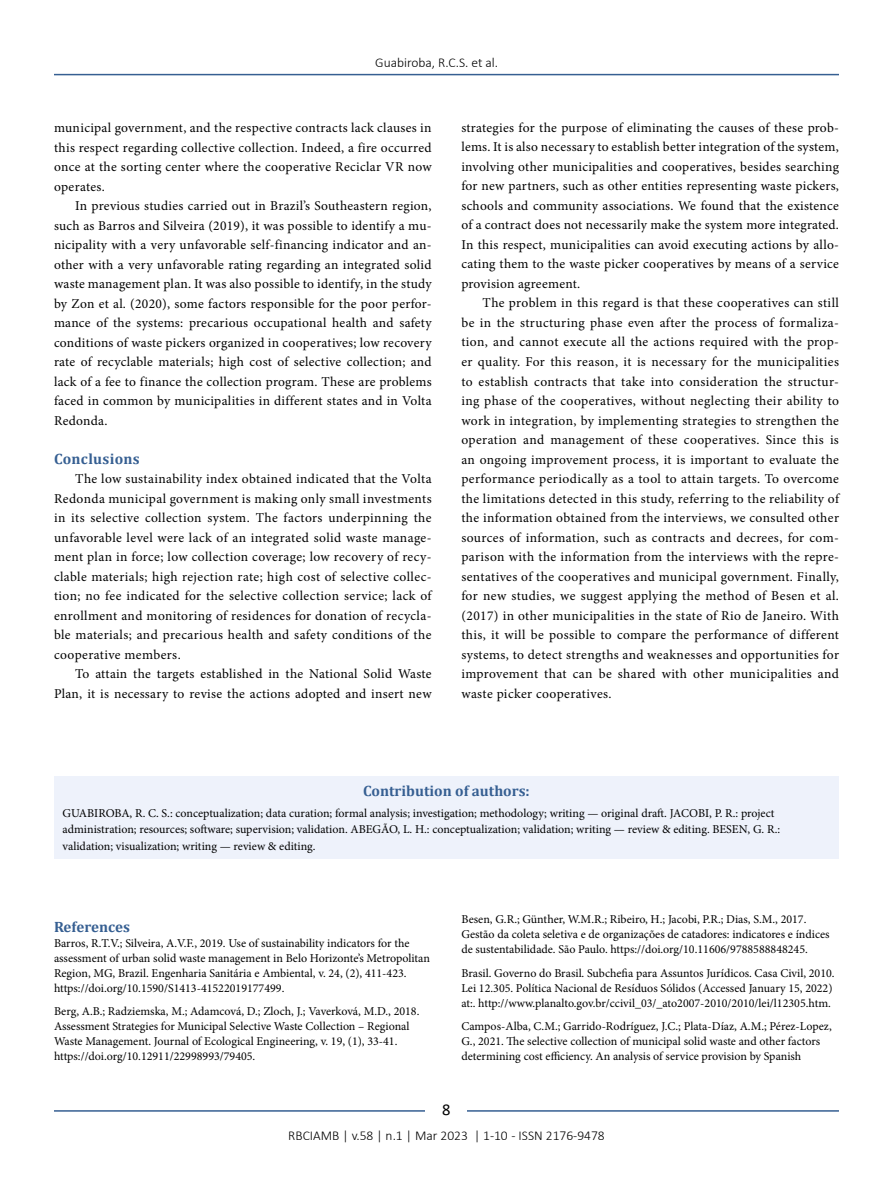
<style>
.page{position:relative;width:893px;height:1191px;background:#fff}
.page>*{position:absolute;margin:0;border:0;box-sizing:border-box;transform-origin:0 0}
.t1{font:16.5px "Calibri";color:#000}
.t2{font:700 15px "Cambria";color:#365f92}
.t3{font:700 15px "Cambria";letter-spacing:.02em;color:#365f92}
.t4{font:13.5px/19.5px "Minion Pro";letter-spacing:.02em;color:#000;text-align:justify}
.t5{font:300 13.5px "Calibri";color:#000}
.t6{font:12px/15px "Minion Pro";color:#000}
</style>
<div class="page">
<hr style="left:54px;top:74px;width:785px;height:1px;background:#365f92">
<hr style="left:54px;top:1110px;width:785px;height:1px;background:#365f92">
<div style="left:426px;top:1096px;width:41px;height:26px;background:#fff"></div>
<div style="left:54px;top:776px;width:785px;height:82px;background:#eef2fb"></div>
<p class="t5" style="left:375px;top:54px;width:125px">Guabiroba, R.C.S. et al.</p>
<p class="t4" style="left:54px;top:118px;width:379px">municipal government, and the respective contracts lack clauses in this respect regarding collective collection. Indeed, a fire occurred once at the sorting center where the cooperative Reciclar VR now operates.</p>
<p class="t4" style="left:54px;top:196px;width:379px;text-indent:21px">In previous studies carried out in Brazil’s Southeastern region, such as Barros and Silveira (2019), it was possible to identify a mu&shy;nicipality with a very unfavorable self-financing indicator and an&shy;other with a very unfavorable rating regarding an integrated solid waste management plan. It was also possible to identify, in the study by Zon et al. (2020), some factors responsible for the poor perfor&shy;mance of the systems: precarious occupational health and safety conditions of waste pickers organized in cooperatives; low recovery rate of recyclable materials; high cost of selective collection; and lack of a fee to finance the collection program. These are problems faced in common by municipalities in different states and in Volta Redonda.</p>
<p class="t3" style="left:54px;top:448px;width:87px">Conclusions</p>
<p class="t4" style="left:54px;top:469px;width:379px;text-indent:21px">The low sustainability index obtained indicated that the Volta Redonda municipal government is making only small investments in its selective collection system. The factors underpinning the unfavorable level were lack of an integrated solid waste manage&shy;ment plan in force; low collection coverage; low recovery of recy&shy;clable materials; high rejection rate; high cost of selective collec&shy;tion; no fee indicated for the selective collection service; lack of enrollment and monitoring of residences for donation of recycla&shy;ble materials; and precarious health and safety conditions of the cooperative members.</p>
<p class="t4" style="left:54px;top:664px;width:379px;text-align:right">To attain the targets established in the National Solid Waste<br>Plan, it is necessary to revise the actions adopted and insert new</p>
<p class="t4" style="left:461px;top:118px;width:379px">strategies for the purpose of eliminating the causes of these prob&shy;lems. It is also necessary to establish better integration of the system, involving other municipalities and cooperatives, besides searching for new partners, such as other entities representing waste pickers, schools and community associations. We found that the existence of a contract does not necessarily make the system more integrated.<br>In this respect, municipalities can avoid executing actions by allo&shy;cating them to the waste picker cooperatives by means of a service provision agreement.</p>
<p class="t4" style="left:461px;top:293px;width:379px;text-indent:21px">The problem in this regard is that these cooperatives can still be in the structuring phase even after the process of formaliza&shy;tion, and cannot execute all the actions required with the prop&shy;er quality. For this reason, it is necessary for the municipalities to establish contracts that take into consideration the structur&shy;ing phase of the cooperatives, without neglecting their ability to work in integration, by implementing strategies to strengthen the operation and management of these cooperatives. Since this is an ongoing improvement process, it is important to evaluate the performance periodically as a tool to attain targets. To overcome the limitations detected in this study, referring to the reliability of the information obtained from the interviews, we consulted other sources of information, such as contracts and decrees, for com&shy;parison with the information from the interviews with the repre&shy;sentatives of the cooperatives and municipal government. Finally, for new studies, we suggest applying the method of Besen et al. (2017) in other municipalities in the state of Rio de Janeiro. With this, it will be possible to compare the performance of different systems, to detect strengths and weaknesses and opportunities for improvement that can be shared with other municipalities and waste picker cooperatives.</p>
<p class="t2" style="left:363px;top:780px;width:168px">Contribution of authors:</p>
<p class="t6" style="left:63px;top:804px;width:719px;line-height:16.5px">GUABIROBA, R. C. S.: conceptualization; data curation; formal analysis; investigation; methodology; writing — original draft. JACOBI, P. R.: project administration; resources; software; supervision; validation. ABEGÃO, L. H.: conceptualization; validation; writing — review &amp; editing. BESEN, G. R.: validation; visualization; writing — review &amp; editing.</p>
<p class="t2" style="left:54px;top:916px;width:77px">References</p>
<p class="t6" style="left:54px;top:935px;width:377px">Barros, R.T.V.; Silveira, A.V.F., 2019. Use of sustainability indicators for the assessment of urban solid waste management in Belo Horizonte’s Metropolitan Region, MG, Brazil. Engenharia Sanitária e Ambiental, v. 24, (2), 411-423. https://doi.org/10.1590/S1413-41522019177499.</p>
<p class="t6" style="left:54px;top:1004px;width:367px">Berg, A.B.; Radziemska, M.; Adamcová, D.; Zloch, J.; Vaverková, M.D., 2018.<br>Assessment Strategies for Municipal Selective Waste Collection – Regional Waste Management. Journal of Ecological Engineering, v. 19, (1), 33-41. https://doi.org/10.12911/22998993/79405.</p>
<p class="t6" style="left:461px;top:912px;width:370px">Besen, G.R.; Günther, W.M.R.; Ribeiro, H.; Jacobi, P.R.; Dias, S.M., 2017.<br>Gestão da coleta seletiva e de organizações de catadores: indicatores e índices de sustentabilidade. São Paulo. https://doi.org/10.11606/9788588848245.</p>
<p class="t6" style="left:461px;top:965px;width:375px">Brasil. Governo do Brasil. Subchefia para Assuntos Jurídicos. Casa Civil, 2010.<br>Lei 12.305. Política Nacional de Resíduos Sólidos (Accessed January 15, 2022) at:. http://www.planalto.gov.br/ccivil_03/_ato2007-2010/2010/lei/l12305.htm.</p>
<p class="t6" style="left:461px;top:1019px;width:372px">Campos-Alba, C.M.; Garrido-Rodríguez, J.C.; Plata-Díaz, A.M.; Pérez-Lopez,<br>G., 2021. The selective collection of municipal solid waste and other factors determining cost efficiency. An analysis of service provision by Spanish</p>
<p class="t1" style="left:442px;top:1098px;width:10px">8</p>
<p class="t5" style="left:288px;top:1126px;width:318px">RBCIAMB | v.58 | n.1 | Mar 2023 | 1-10 - ISSN 2176-9478</p>
</div>
